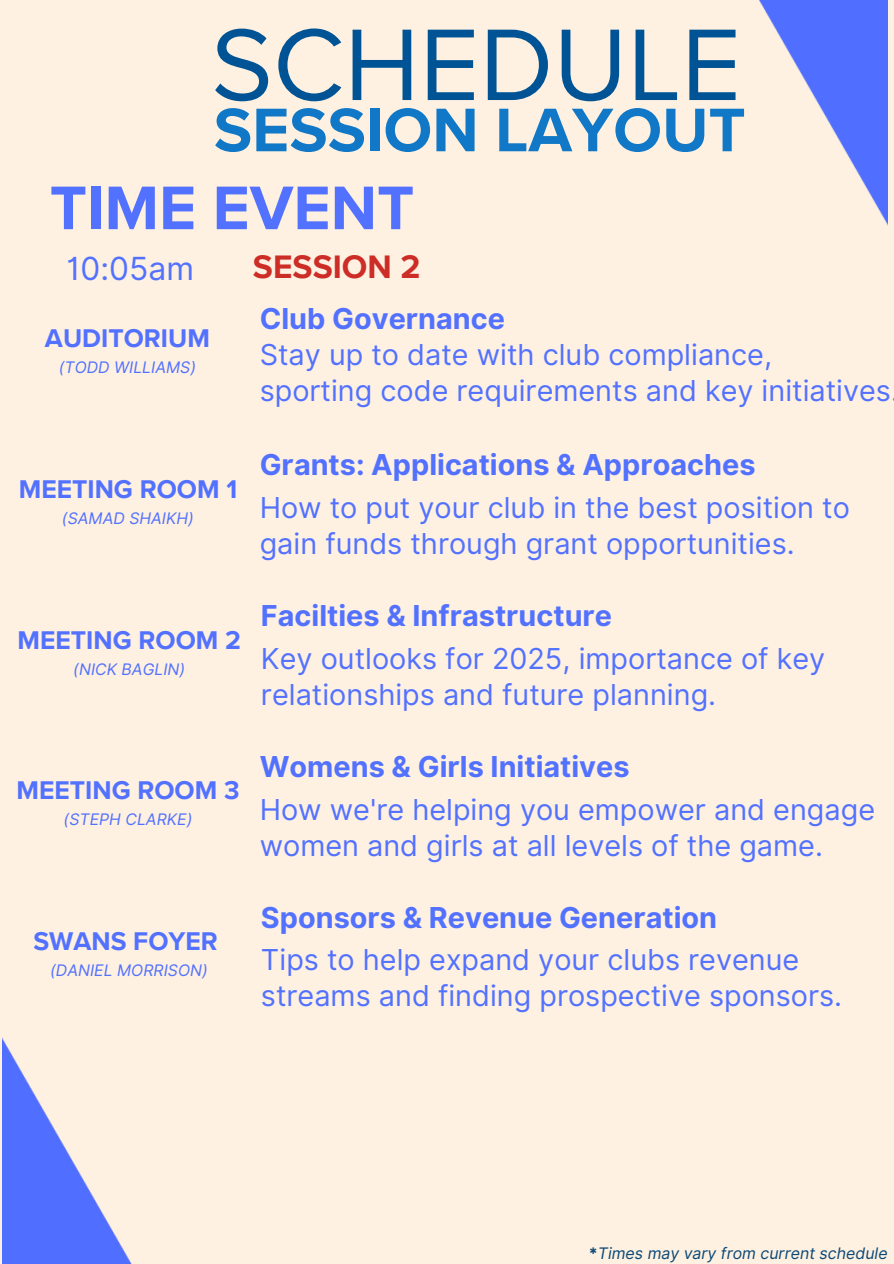
<style>
.page{position:relative;width:894px;height:1264px;background:#fff}
.page>*{position:absolute;margin:0;border:0;box-sizing:border-box;transform-origin:0 0}
.t1{font:105.45px "Proxima Nova";color:#005495}
.t2{font:700 63.75px "Proxima Nova";color:#1078c6}
.t3{font:700 63.75px "Proxima Nova";color:#5271ff}
.t4{font:700 33.45px "Proxima Nova";color:#cd2d27}
.t5{font:31.8px "Inter";color:#5271ff}
.t6{font:28.8px/42.8px "Inter";color:#5271ff}
.t7{font:700 26.4px "Proxima Nova";color:#5271ff}
.t8{font:italic 15.9px "Inter";color:#5271ff}
.t9{font:italic 15.9px "Inter";color:#0b4876}
.s1{font-weight:700}
.s2{font-weight:700;font-style:normal}
</style>
<div class="page">
<div style="left:0;top:0;width:893px;height:1263px;background:#fef1e1"></div>
<img style="left:759px;top:0;width:128px;height:224px">
<img style="left:2px;top:1037px;width:129px;height:226px">
<p class="t1" style="left:211px;top:3px;width:531px">SCHEDULE</p>
<p class="t2" style="left:214px;top:93px;width:533px">SESSION LAYOUT</p>
<h6 class="t3" style="left:50px;top:170px;width:366px">TIME EVENT</h6>
<h5 class="t5" style="left:66px;top:250px;width:129px">10:05am</h5>
<h6 class="t4" style="left:253px;top:247px;width:169px">SESSION 2</h6>
<p class="t7" style="left:45px;top:323px;width:166px">AUDITORIUM</p>
<h1 class="t8" style="left:59px;top:357px;width:139px">(TODD WILLIAMS)</h1>
<p class="t7" style="left:19px;top:473px;width:220px">MEETING ROOM 1</p>
<h6 class="t8" style="left:62px;top:508px;width:133px">(SAMAD SHAIKH)</h6>
<p class="t7" style="left:18px;top:624px;width:225px">MEETING ROOM 2</p>
<p class="t8" style="left:73px;top:659px;width:113px">(NICK BAGLIN)</p>
<h2 class="t7" style="left:16px;top:775px;width:224px">MEETING ROOM 3</h2>
<h2 class="t8" style="left:64px;top:810px;width:130px">(STEPH CLARKE)</h2>
<h3 class="t7" style="left:33px;top:926px;width:186px">SWANS FOYER</h3>
<h4 class="t8" style="left:50px;top:960px;width:159px">(DANIEL MORRISON)</h4>
<p class="t6" style="left:259px;top:301px;width:632px;line-height:36px"><span class="s1">Club Governance<br></span>Stay up to date with club compliance, sporting code requirements and key initiatives</p>
<h6 class="t6" style="left:259px;top:443px;width:591px"><span class="s1">Grants: Applications &amp; Approaches<br></span>How to put your club in the best position to</h6>
<h6 class="t6" style="left:259px;top:522px;width:536px">gain funds through grant opportunities.</h6>
<p class="t6" style="left:261px;top:594px;width:565px"><span class="s1">Facilties &amp; Infrastructure<br></span>Key outlooks for 2025, importance of key</p>
<p class="t6" style="left:261px;top:673px;width:456px">relationships and future planning.</p>
<p class="t6" style="left:259px;top:745px;width:616px"><span class="s1">Womens &amp; Girls Initiatives<br></span>How we're helping you empower and engage</p>
<p class="t6" style="left:259px;top:824px;width:564px">women and girls at all levels of the game.</p>
<p class="t6" style="left:261px;top:895px;width:539px"><span class="s1">Sponsors &amp; Revenue Generation<br></span>Tips to help expand your clubs revenue</p>
<p class="t6" style="left:261px;top:974px;width:582px">streams and finding prospective sponsors.</p>
<p class="t9" style="left:588px;top:1243px;width:300px"><span class="s2">*</span>Times may vary from current schedule</p>
</div>
